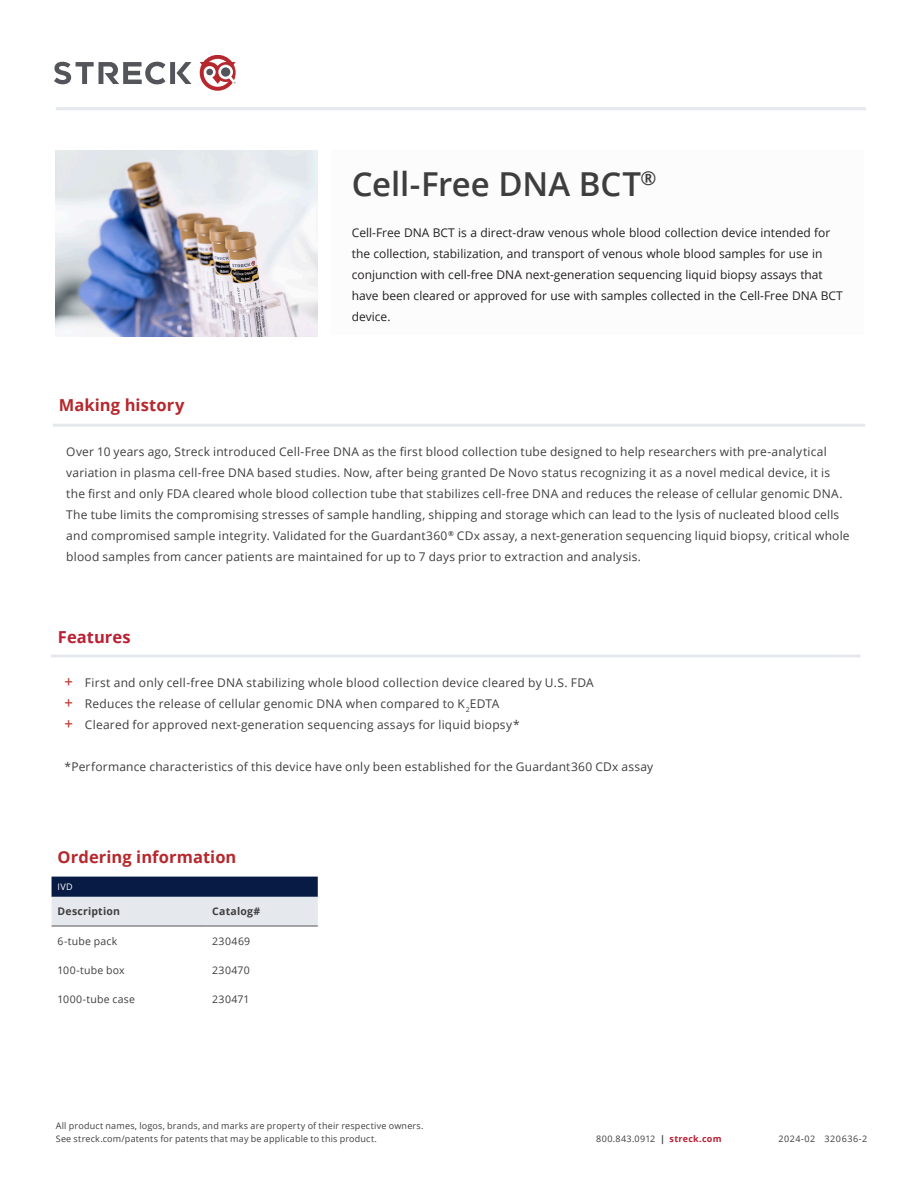
<style>
.page{position:relative;width:918px;height:1188px;background:#fff}
.page>*{position:absolute;margin:0;border:0;box-sizing:border-box;transform-origin:0 0}
.Product_Title{font:600 33px "Open Sans";letter-spacing:-.005em;color:#3e3e3f}
.Table_Header{font:700 16.5px "Open Sans";letter-spacing:.005em;color:#b6282d}
.Table_header{font:700 16.5px "Open Sans";letter-spacing:.005em;color:#b6282d}
.Table_Header-2{font:700 16.5px "Open Sans";letter-spacing:.005em;color:#ba1f33}
.Table_Copy{font:12px/21px "Open Sans";letter-spacing:.015em;color:#3e3e3f}
.Body_section_end{font:12px/21px "Open Sans";color:#231f20}
.Table_Copy-2{font:10.5px "Open Sans";letter-spacing:.025em;color:#3e3e3f}
.Table_subhead{font:700 10.5px "Open Sans";letter-spacing:.02em;color:#3e3e3f}
.Regulatory_-_left_align{font:9px "Open Sans";letter-spacing:.02em;color:#3e3e3f}
.Regulatory_-_left_align-2{font:9px "Open Sans";letter-spacing:.04em;color:#3e3e3f}
.Regulatory_-_left_align-3{font:9px "Open Sans";letter-spacing:.06em;color:#3e3e3f}
.Table_subhead-2{font:9px "Open Sans";color:#fff}
.s1{font-weight:600;font-size:15px;color:#c24340}
.s2{font-weight:700}
.s3{font-weight:700;color:#ba1f33}
</style>
<div class="page">
<svg style="left:200px;top:55px;width:36px;height:36px"></svg>
<svg style="left:54px;top:62px;width:138px;height:22px"></svg>
<hr style="left:56px;top:107px;width:810px;height:3px;background:#e5e8ed">
<hr style="left:51px;top:655px;width:270px;height:3px;background:#e5e8ed">
<hr style="left:321px;top:655px;width:270px;height:3px;background:#e5e8ed">
<hr style="left:591px;top:655px;width:269px;height:3px;background:#e5e8ed">
<hr style="left:53px;top:424px;width:812px;height:3px;background:#e5e8ed">
<svg style="left:52px;top:877px;width:266px;height:49px"></svg>
<hr style="left:52px;top:926px;width:154px;height:1px;background:#54555a">
<hr style="left:206px;top:926px;width:112px;height:1px;background:#54555a">
<img style="left:56px;top:150px;width:262px;height:186px">
<p class="Product_Title" style="left:352px;top:161px;width:306px">Cell-Free DNA BCT<sup>®</sup></p>
<p class="Body_section_end" style="left:352px;top:222px;width:493px">Cell-Free DNA BCT is a direct-draw venous whole blood collection device intended for the collection, stabilization, and transport of venous whole blood samples for use in conjunction with cell-free DNA next-generation sequencing liquid biopsy assays that have been cleared or approved for use with samples collected in the Cell-Free DNA BCT device.</p>
<p class="Table_header" style="left:59px;top:393px;width:127px">Making history</p>
<p class="Table_Copy" style="left:66px;top:441px;width:785px">Over 10 years ago, Streck introduced Cell-Free DNA as the first blood collection tube designed to help researchers with pre-analytical variation in plasma cell-free DNA based studies. Now, after being granted De Novo status recognizing it as a novel medical device, it is the first and only FDA cleared whole blood collection tube that stabilizes cell-free DNA and reduces the release of cellular genomic DNA.<br>The tube limits the compromising stresses of sample handling, shipping and storage which can lead to the lysis of nucleated blood cells and compromised sample integrity. Validated for the Guardant360<sup>®</sup> CDx assay, a next-generation sequencing liquid biopsy, critical whole blood samples from cancer patients are maintained for up to 7 days prior to extraction and analysis.</p>
<p class="Table_Header-2" style="left:58px;top:625px;width:74px">Features</p>
<p class="Table_Copy" style="left:65px;top:672px;width:531px"><span class="s1">+</span> First and only cell-free DNA stabilizing whole blood collection device cleared by U.S. FDA</p>
<p class="Table_Copy" style="left:65px;top:693px;width:436px"><span class="s1">+</span> Reduces the release of cellular genomic DNA when compared to K<sub>2</sub>EDTA</p>
<p class="Table_Copy" style="left:65px;top:714px;width:457px"><span class="s1">+</span> Cleared for approved next-generation sequencing assays for liquid biopsy*</p>
<p class="Table_Copy" style="left:65px;top:756px;width:590px">*Performance characteristics of this device have only been established for the Guardant360 CDx assay</p>
<p class="Table_Header" style="left:58px;top:845px;width:180px">Ordering information</p>
<p class="Table_subhead-2" style="left:58px;top:881px;width:17px">IVD</p>
<p class="Table_subhead" style="left:58px;top:904px;width:64px">Description</p>
<p class="Table_subhead" style="left:212px;top:904px;width:50px">Catalog#</p>
<p class="Table_Copy-2" style="left:58px;top:934px;width:61px">6-tube pack</p>
<p class="Table_Copy-2" style="left:212px;top:934px;width:39px">230469</p>
<p class="Table_Copy-2" style="left:58px;top:963px;width:69px">100-tube box</p>
<p class="Table_Copy-2" style="left:212px;top:963px;width:39px">230470</p>
<p class="Table_Copy-2" style="left:58px;top:992px;width:79px">1000-tube case</p>
<p class="Table_Copy-2" style="left:212px;top:992px;width:39px">230471</p>
<p class="Regulatory_-_left_align" style="left:56px;top:1119px;width:369px">All product names, logos, brands, and marks are property of their respective owners.</p>
<p class="Regulatory_-_left_align" style="left:56px;top:1133px;width:323px">See streck.com/patents for patents that may be applicable to this product.</p>
<p class="Regulatory_-_left_align-2" style="left:596px;top:1133px;width:127px">800.843.0912 <span class="s2">|</span> <span class="s3">streck.com</span></p>
<p class="Regulatory_-_left_align-3" style="left:778px;top:1133px;width:90px">2024-02 320636-2</p>
</div>
